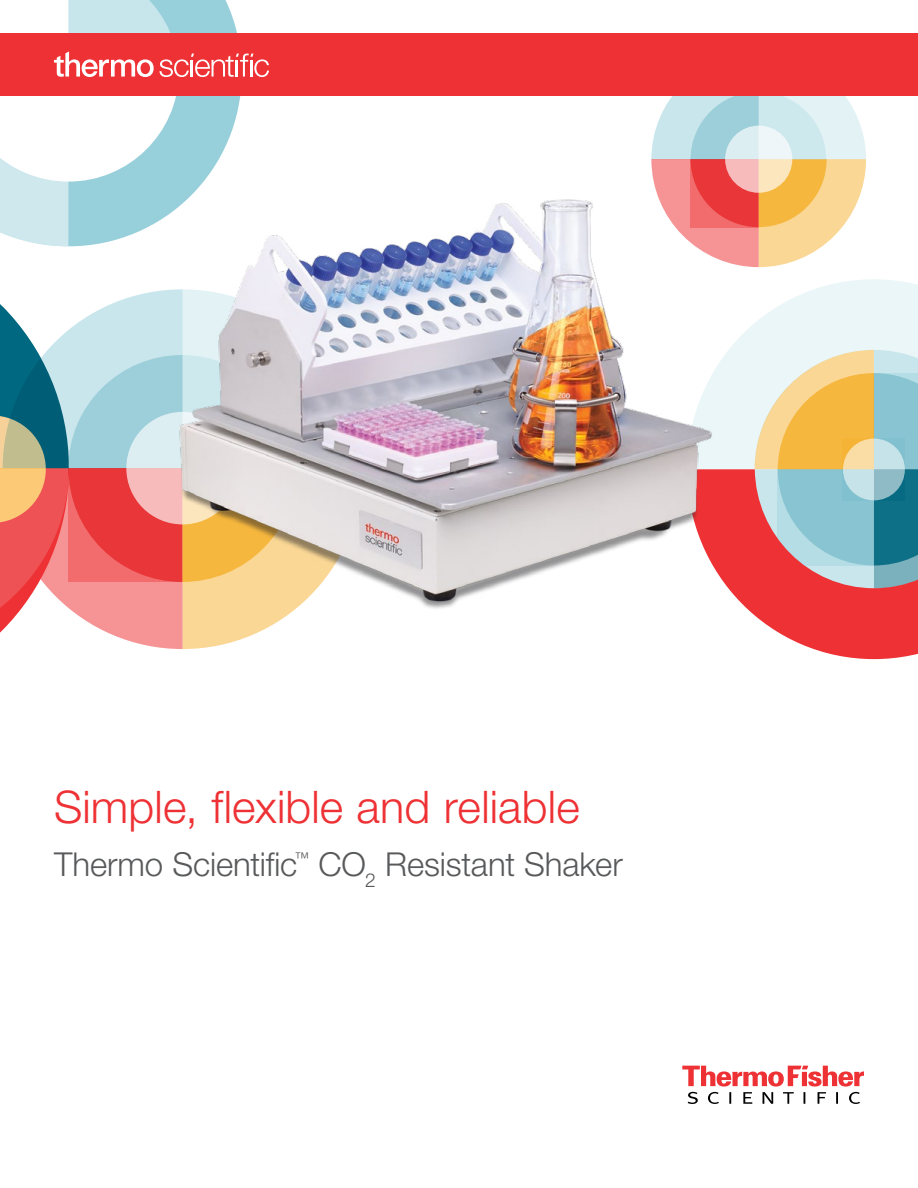
<style>
.page{position:relative;width:918px;height:1188px;background:#fff}
.page>*{position:absolute;margin:0;border:0;box-sizing:border-box;transform-origin:0 0}
.t1{font:300 45px "Helvetica Neue LTW1 G";letter-spacing:.005em;color:#ee3134}
.t2{font:300 33px "Helvetica Neue LTW1 G";letter-spacing:-.005em;color:#58595b}
.t3{font:300 14.85px "Helvetica Neue LTW1 G";color:#58595b}
</style>
<div class="page">
<svg style="left:756px;top:469px;width:162px;height:190px;background:#b48088"></svg>
<svg style="left:756px;top:279px;width:162px;height:190px;background:#e3debc"></svg>
<svg style="left:652px;top:96px;width:214px;height:171px;background:#e2dfc2"></svg>
<svg style="left:725px;top:126px;width:67px;height:67px;background:#efebde"></svg>
<svg style="left:843px;top:439px;width:62px;height:61px;background:#c4d6cf"></svg>
<img style="left:362px;top:150px;width:394px;height:467px">
<svg style="left:682px;top:1066px;width:182px;height:38px"></svg>
<div style="left:0;top:33px;width:918px;height:63px;background:#ee3134"></div>
<svg style="left:0;top:0;width:362px;height:649px"></svg>
<h1 class="t1" style="left:54px;top:779px;width:527px">Simple, flexible and reliable</h1>
<p class="t2" style="left:54px;top:844px;width:245px">Thermo Scientific</p>
<p class="t3" style="left:294px;top:848px;width:16px">™</p>
<p class="t2" style="left:318px;top:844px;width:306px">CO<sub>2</sub> Resistant Shaker</p>
</div>
